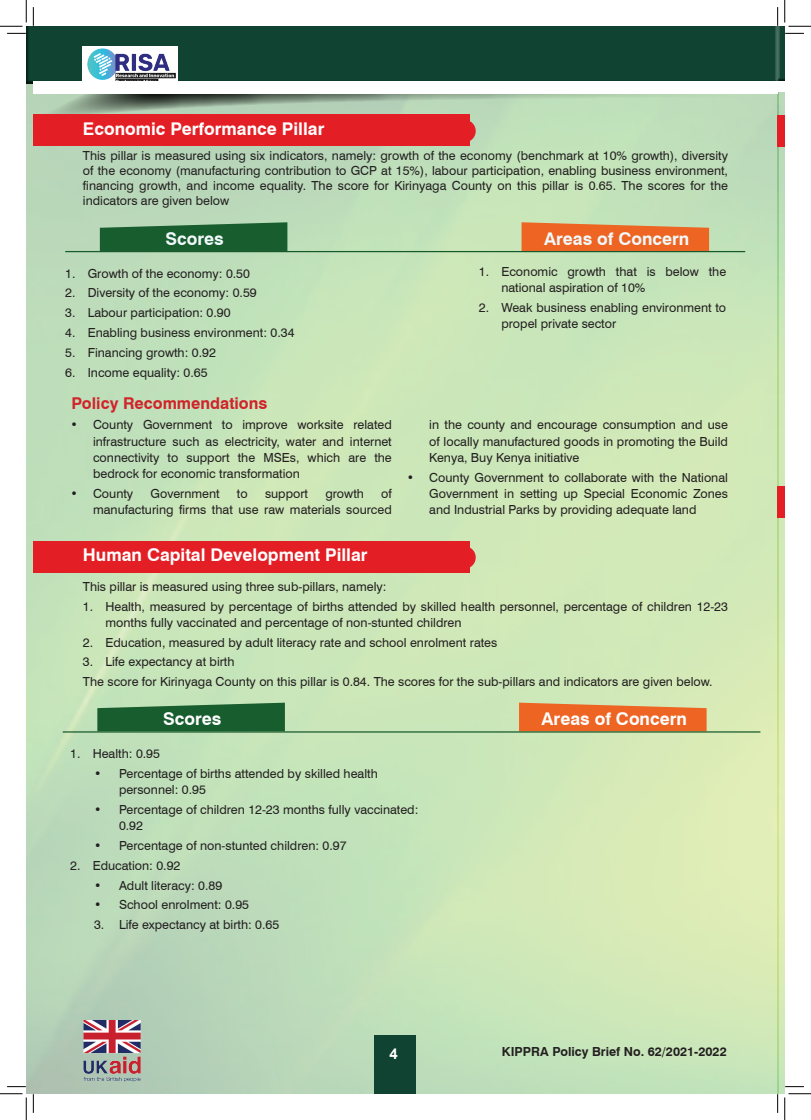
<style>
.page{position:relative;width:811px;height:1120px;background:#fff}
.page>*{position:absolute;margin:0;border:0;box-sizing:border-box;transform-origin:0 0}
.t1{font:700 17.5px "Swiss 721 BT";color:#fff}
.t2{font:700 17.5px "Swiss 721 BT";color:#f0f9fb}
.t3{font:700 16.25px "Swiss 721 BT";color:#d1232a}
.t4{font:700 15px "Arial";color:#fff}
.t5{font:12.5px/16.2px "Swiss 721 BT";color:#231f20}
.t6{font:700 12.5px "Swiss 721 BT";color:#231f20}
</style>
<div class="page">
<img style="left:26px;top:129px;width:759px;height:964px">
<svg style="left:778px;top:92px;width:7px;height:23px"></svg>
<div style="left:777px;top:26px;width:8px;height:58px;background:#231f20;opacity:.75"></div>
<svg style="left:26px;top:85px;width:752px;height:44px;background:#abc2a5"></svg>
<div style="left:26px;top:26px;width:752px;height:59px;background:#104331"></div>
<div style="left:33px;top:83px;width:744px;height:11px;background:#fff"></div>
<div style="left:374px;top:1034px;width:41px;height:59px;background:#104331"></div>
<img style="left:83px;top:1019px;width:58px;height:66px">
<div style="left:83px;top:46px;width:95px;height:41px;background:#fff"></div>
<img style="left:87px;top:48px;width:89px;height:33px">
<div style="left:777px;top:82px;width:8px;height:10px;background:#fff"></div>
<div style="left:33px;top:82px;width:744px;height:10px;background:#fff"></div>
<div style="left:777px;top:486px;width:8px;height:31px;background:#e31f25"></div>
<div style="left:33px;top:115px;width:436px;height:31px;background:#e31f25"></div>
<div style="left:454px;top:120px;width:22px;height:22px;background:#e31f25;border-radius:50%"></div>
<div style="left:33px;top:541px;width:436px;height:31px;background:#e31f25"></div>
<div style="left:454px;top:546px;width:22px;height:22px;background:#e31f25;border-radius:50%"></div>
<svg style="left:97px;top:702px;width:188px;height:29px;background:#2c6d3e"></svg>
<svg style="left:519px;top:702px;width:187px;height:29px;background:#ea7333"></svg>
<hr style="left:63px;top:731px;width:697px;height:1px;background:#195a2d">
<svg style="left:100px;top:222px;width:187px;height:29px;background:#296a3c"></svg>
<svg style="left:521px;top:222px;width:188px;height:29px;background:#e97132"></svg>
<hr style="left:65px;top:251px;width:680px;height:1px;background:#195a2d">
<div style="left:777px;top:115px;width:8px;height:31px;background:#e31f25"></div>
<svg style="left:7px;top:33px;width:19px;height:1px"></svg>
<svg style="left:785px;top:33px;width:19px;height:1px"></svg>
<svg style="left:33px;top:7px;width:1px;height:19px"></svg>
<svg style="left:33px;top:1093px;width:1px;height:19px"></svg>
<svg style="left:777px;top:7px;width:1px;height:19px"></svg>
<svg style="left:777px;top:1093px;width:1px;height:19px"></svg>
<svg style="left:0;top:0;width:27px;height:27px"></svg>
<svg style="left:0;top:1093px;width:27px;height:26px"></svg>
<svg style="left:784px;top:0;width:27px;height:27px"></svg>
<svg style="left:784px;top:1093px;width:27px;height:26px"></svg>
<h1 class="t1" style="left:83px;top:118px;width:243px">Economic Performance Pillar</h1>
<p class="t5" style="left:83px;top:148px;width:646px;line-height:15px;text-align:justify">This pillar is measured using six indicators, namely: growth of the economy (benchmark at 10% growth), diversity of the economy (manufacturing contribution to GCP at 15%), labour participation, enabling business environment, financing growth, and income equality. The score for Kirinyaga County on this pillar is 0.65. The scores for the indicators are given below</p>
<h1 class="t2" style="left:166px;top:228px;width:60px">Scores</h1>
<h1 class="t2" style="left:544px;top:228px;width:147px">Areas of Concern</h1>
<p class="t5" style="left:501px;top:262px;width:226px;text-indent:-22px">1. Economic growth that is below the national aspiration of 10%</p>
<p class="t5" style="left:501px;top:299px;width:226px;text-indent:-22px">2. Weak business enabling environment to propel private sector</p>
<p class="t5" style="left:65px;top:264px;width:186px">1. Growth of the economy: 0.50</p>
<p class="t5" style="left:65px;top:284px;width:193px">2. Diversity of the economy: 0.59</p>
<p class="t5" style="left:65px;top:304px;width:167px">3. Labour participation: 0.90</p>
<p class="t5" style="left:65px;top:324px;width:231px">4. Enabling business environment: 0.34</p>
<p class="t5" style="left:65px;top:343px;width:152px">5. Financing growth: 0.92</p>
<p class="t5" style="left:65px;top:363px;width:144px">6. Income equality: 0.65</p>
<h2 class="t3" style="left:71px;top:393px;width:197px">Policy Recommendations</h2>
<p class="t5" style="left:93px;top:416px;width:300px;text-align:justify;text-indent:-22px">• County Government to improve worksite related infrastructure such as electricity, water and internet connectivity to support the MSEs, which are the bedrock for economic transformation</p>
<p class="t5" style="left:71px;top:485px;width:64px">• County</p>
<p class="t5" style="left:151px;top:485px;width:71px">Government</p>
<p class="t5" style="left:237px;top:485px;width:12px">to</p>
<p class="t5" style="left:265px;top:485px;width:45px">support</p>
<p class="t5" style="left:325px;top:485px;width:40px">growth</p>
<p class="t5" style="left:93px;top:485px;width:300px;text-align:right">of<br>manufacturing firms that use raw materials sourced</p>
<p class="t5" style="left:429px;top:416px;width:300px;text-align:justify">in the county and encourage consumption and use of locally manufactured goods in promoting the Build Kenya, Buy Kenya initiative</p>
<p class="t5" style="left:429px;top:468px;width:300px;text-align:justify;text-indent:-22px">• County Government to collaborate with the National Government in setting up Special Economic Zones and Industrial Parks by providing adequate land</p>
<h1 class="t1" style="left:83px;top:544px;width:286px">Human Capital Development Pillar</h1>
<p class="t5" style="left:83px;top:577px;width:305px">This pillar is measured using three sub-pillars, namely:</p>
<p class="t5" style="left:105px;top:597px;width:624px;text-indent:-22px">1. Health, measured by percentage of births attended by skilled health personnel, percentage of children 12-23 months fully vaccinated and percentage of non-stunted children</p>
<p class="t5" style="left:83px;top:633px;width:416px">2. Education, measured by adult literacy rate and school enrolment rates</p>
<p class="t5" style="left:83px;top:651px;width:631px;line-height:19.8px">3. Life expectancy at birth<br>The score for Kirinyaga County on this pillar is 0.84. The scores for the sub-pillars and indicators are given below.</p>
<h1 class="t1" style="left:163px;top:708px;width:60px">Scores</h1>
<h1 class="t1" style="left:541px;top:708px;width:147px">Areas of Concern</h1>
<p class="t5" style="left:70px;top:744px;width:91px">1. Health: 0.95</p>
<p class="t5" style="left:119px;top:764px;width:260px;text-indent:-25px">• Percentage of births attended by skilled health personnel: 0.95</p>
<p class="t5" style="left:119px;top:800px;width:301px;text-indent:-25px">• Percentage of children 12-23 months fully vaccinated:<br>0.92</p>
<p class="t5" style="left:94px;top:836px;width:254px">• Percentage of non-stunted children: 0.97</p>
<p class="t5" style="left:70px;top:856px;width:112px">2. Education: 0.92</p>
<p class="t5" style="left:94px;top:876px;width:130px">• Adult literacy: 0.89</p>
<p class="t5" style="left:94px;top:895px;width:157px">• School enrolment: 0.95</p>
<p class="t5" style="left:94px;top:915px;width:187px">3. Life expectancy at birth: 0.65</p>
<p class="t4" style="left:389px;top:1043px;width:10px">4</p>
<p class="t6" style="left:502px;top:1043px;width:226px">KIPPRA Policy Brief No. 62/2021-2022</p>
</div>
